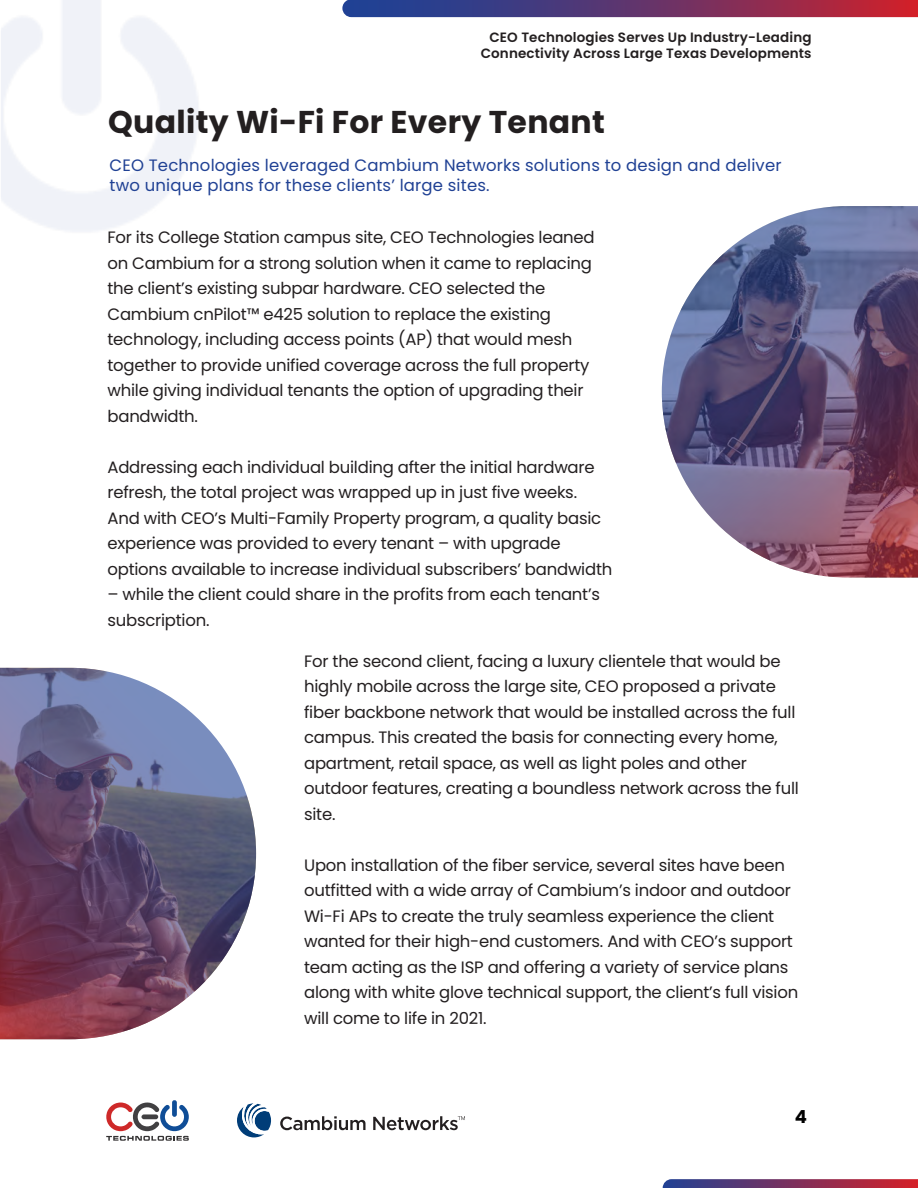
<style>
.page{position:relative;width:918px;height:1188px;background:#fff}
.page>*{position:absolute;margin:0;border:0;box-sizing:border-box;transform-origin:0 0}
.t1{font:700 31.5px "Poppins";letter-spacing:.01em;color:#231f20}
.t2{font:700 18px "Poppins";color:#000}
.t3{font:16.5px/25.5px "Poppins";letter-spacing:-.015em;color:#231f20}
.t4{font:16.5px/19.8px "Poppins";letter-spacing:.01em;color:#204194}
.t5{font:600 13.5px/16.2px "Poppins";letter-spacing:.01em;color:#231f20;text-align:right}
</style>
<div class="page">
<svg style="left:0;top:668px;width:256px;height:371px"></svg>
<svg style="left:662px;top:206px;width:256px;height:372px"></svg>
<svg style="left:342px;top:0;width:576px;height:17px;background:#683469"></svg>
<svg style="left:663px;top:1179px;width:255px;height:9px;background:#7e3560"></svg>
<svg style="left:106px;top:1100px;width:83px;height:41px"></svg>
<svg style="left:280px;top:1116px;width:86px;height:14px"></svg>
<svg style="left:373px;top:1116px;width:92px;height:14px"></svg>
<svg style="left:237px;top:1103px;width:34px;height:34px"></svg>
<p class="t5" style="left:481px;top:30px;width:332px">CEO Technologies Serves Up Industry-Leading<br>Connectivity Across Large Texas Developments</p>
<h1 class="t1" style="left:108px;top:104px;width:498px">Quality Wi-Fi For Every Tenant</h1>
<p class="t4" style="left:110px;top:156px;width:673px">CEO Technologies leveraged Cambium Networks solutions to design and deliver two unique plans for these clients’ large sites.</p>
<p class="t3" style="left:108px;top:225px;width:489px">For its College Station campus site, CEO Technologies leaned on Cambium for a strong solution when it came to replacing the client’s existing subpar hardware. CEO selected the Cambium cnPilot™ e425 solution to replace the existing technology, including access points (AP) that would mesh together to provide unified coverage across the full property while giving individual tenants the option of upgrading their bandwidth.</p>
<p class="t3" style="left:108px;top:454px;width:506px">Addressing each individual building after the initial hardware refresh, the total project was wrapped up in just five weeks.<br>And with CEO’s Multi-Family Property program, a quality basic experience was provided to every tenant – with upgrade options available to increase individual subscribers’ bandwidth</p>
<p class="t3" style="left:108px;top:582px;width:494px">– while the client could share in the profits from each tenant’s subscription.</p>
<p class="t3" style="left:304px;top:648px;width:496px">For the second client, facing a luxury clientele that would be highly mobile across the large site, CEO proposed a private fiber backbone network that would be installed across the full campus. This created the basis for connecting every home, apartment, retail space, as well as light poles and other outdoor features, creating a boundless network across the full site.</p>
<p class="t3" style="left:304px;top:852px;width:496px">Upon installation of the fiber service, several sites have been outfitted with a wide array of Cambium’s indoor and outdoor Wi-Fi APs to create the truly seamless experience the client wanted for their high-end customers. And with CEO’s support team acting as the ISP and offering a variety of service plans along with white glove technical support, the client’s full vision will come to life in 2021.</p>
<p class="t2" style="left:795px;top:1106px;width:14px">4</p>
</div>
